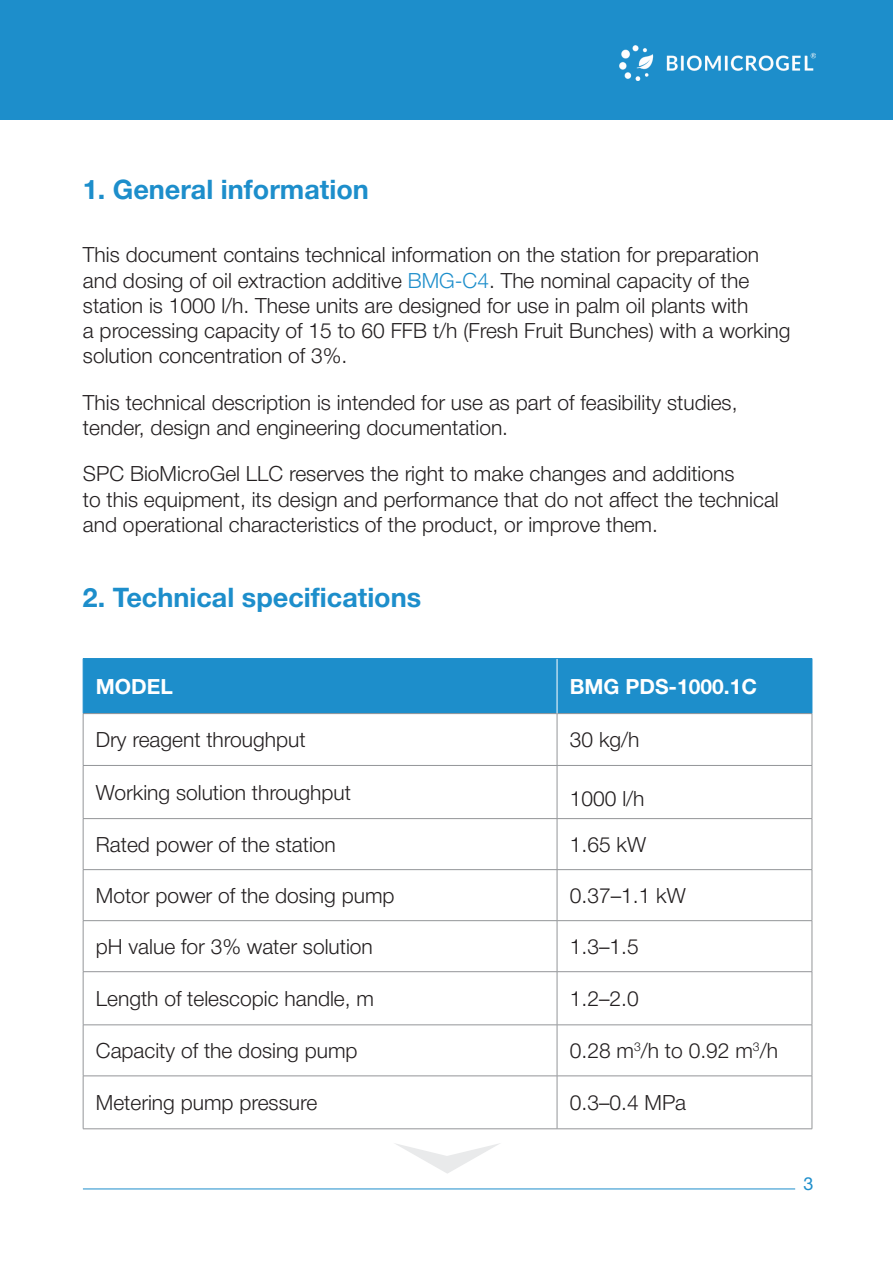
<style>
.page{position:relative;width:893px;height:1263px;background:#fff}
.page>*{position:absolute;margin:0;border:0;box-sizing:border-box;transform-origin:0 0}
.t1{font:700 27px "Helvetica Neue Cyr";color:#1d8ecb}
.t2{font:300 21px/25.2px "Helvetica Neue Cyr";color:#231f20}
.t3{font:700 21px "Helvetica Neue Cyr";color:#fff}
.t4{font:18px "Helvetica Neue Cyr";color:#1d8ecb}
.s1{color:#1d8ecb}
</style>
<div class="page">
<hr style="left:83px;top:1188px;width:712px;height:1px;background:#1d8ecb">
<div style="left:1px;top:0;width:892px;height:119px;background:#1d8ecb"></div>
<img style="left:619px;top:46px;width:196px;height:35px">
<div style="left:84px;top:659px;width:728px;height:54px;background:#1d8ecb"></div>
<hr style="left:83px;top:713px;width:474px;height:1px;background:#939598">
<hr style="left:83px;top:714px;width:1px;height:51px;background:#939598">
<hr style="left:557px;top:713px;width:255px;height:1px;background:#939598">
<hr style="left:557px;top:714px;width:1px;height:51px;background:#939598">
<hr style="left:812px;top:714px;width:1px;height:51px;background:#939598">
<hr style="left:83px;top:765px;width:474px;height:1px;background:#939598">
<hr style="left:83px;top:766px;width:1px;height:52px;background:#939598">
<hr style="left:557px;top:765px;width:255px;height:1px;background:#939598">
<hr style="left:557px;top:766px;width:1px;height:52px;background:#939598">
<hr style="left:812px;top:766px;width:1px;height:52px;background:#939598">
<hr style="left:83px;top:818px;width:474px;height:1px;background:#939598">
<hr style="left:83px;top:819px;width:1px;height:50px;background:#939598">
<hr style="left:557px;top:818px;width:255px;height:1px;background:#939598">
<hr style="left:557px;top:819px;width:1px;height:50px;background:#939598">
<hr style="left:812px;top:819px;width:1px;height:50px;background:#939598">
<hr style="left:83px;top:869px;width:474px;height:1px;background:#939598">
<hr style="left:83px;top:870px;width:1px;height:50px;background:#939598">
<hr style="left:557px;top:869px;width:255px;height:1px;background:#939598">
<hr style="left:557px;top:870px;width:1px;height:50px;background:#939598">
<hr style="left:812px;top:870px;width:1px;height:50px;background:#939598">
<hr style="left:83px;top:920px;width:474px;height:1px;background:#939598">
<hr style="left:83px;top:921px;width:1px;height:50px;background:#939598">
<hr style="left:557px;top:920px;width:255px;height:1px;background:#939598">
<hr style="left:557px;top:921px;width:1px;height:50px;background:#939598">
<hr style="left:812px;top:921px;width:1px;height:50px;background:#939598">
<hr style="left:83px;top:971px;width:474px;height:1px;background:#939598">
<hr style="left:83px;top:972px;width:1px;height:52px;background:#939598">
<hr style="left:557px;top:971px;width:255px;height:1px;background:#939598">
<hr style="left:557px;top:972px;width:1px;height:52px;background:#939598">
<hr style="left:812px;top:972px;width:1px;height:52px;background:#939598">
<hr style="left:83px;top:1024px;width:474px;height:1px;background:#939598">
<hr style="left:83px;top:1025px;width:1px;height:51px;background:#939598">
<hr style="left:557px;top:1024px;width:255px;height:1px;background:#939598">
<hr style="left:557px;top:1025px;width:1px;height:51px;background:#939598">
<hr style="left:812px;top:1025px;width:1px;height:51px;background:#939598">
<hr style="left:83px;top:1075px;width:474px;height:1px;background:#939598">
<hr style="left:83px;top:1076px;width:1px;height:52px;background:#939598">
<hr style="left:557px;top:1075px;width:255px;height:1px;background:#939598">
<hr style="left:557px;top:1076px;width:1px;height:52px;background:#939598">
<hr style="left:812px;top:1076px;width:1px;height:52px;background:#939598">
<hr style="left:83px;top:1128px;width:474px;height:1px;background:#939598">
<hr style="left:557px;top:1128px;width:255px;height:1px;background:#939598">
<hr style="left:557px;top:659px;width:1px;height:54px;background:#fff">
<hr style="left:83px;top:658px;width:474px;height:1px;background:#1d8ecb">
<hr style="left:83px;top:659px;width:1px;height:54px;background:#1d8ecb">
<hr style="left:557px;top:658px;width:255px;height:1px;background:#1d8ecb">
<hr style="left:812px;top:659px;width:1px;height:54px;background:#1d8ecb">
<svg style="left:395px;top:1143px;width:105px;height:31px"></svg>
<p class="t1" style="left:83px;top:175px;width:287px">1. General information</p>
<p class="t2" style="left:83px;top:243px;width:709px">This document contains technical information on the station for preparation and dosing of oil extraction additive <span class="s1">BMG-C4</span>. The nominal capacity of the station is 1000 l/h. These units are designed for use in palm oil plants with<br>a processing capacity of 15 to 60 FFB t/h (Fresh Fruit Bunches) with a working solution concentration of 3%.</p>
<p class="t2" style="left:83px;top:390px;width:656px">This technical description is intended for use as part of feasibility studies, tender, design and engineering documentation.</p>
<p class="t2" style="left:83px;top:462px;width:697px">SPC BioMicroGel LLC reserves the right to make changes and additions<br>to this equipment, its design and performance that do not affect the technical and operational characteristics of the product, or improve them.</p>
<p class="t1" style="left:83px;top:582px;width:340px">2. Technical specifications</p>
<p class="t3" style="left:96px;top:675px;width:79px">MODEL</p>
<p class="t3" style="left:570px;top:675px;width:189px">BMG PDS-1000.1C</p>
<p class="t2" style="left:96px;top:727px;width:211px">Dry reagent throughput</p>
<p class="t2" style="left:570px;top:727px;width:71px">30 kg/h</p>
<p class="t2" style="left:96px;top:780px;width:257px">Working solution throughput</p>
<p class="t2" style="left:570px;top:786px;width:76px">1000 l/h</p>
<p class="t2" style="left:96px;top:832px;width:242px">Rated power of the station</p>
<p class="t2" style="left:570px;top:832px;width:78px">1.65 kW</p>
<p class="t2" style="left:96px;top:883px;width:300px">Motor power of the dosing pump</p>
<p class="t2" style="left:570px;top:883px;width:117px">0.37–1.1 kW</p>
<p class="t2" style="left:96px;top:934px;width:278px">pH value for 3% water solution</p>
<p class="t2" style="left:570px;top:934px;width:70px">1.3–1.5</p>
<p class="t2" style="left:96px;top:986px;width:280px">Length of telescopic handle, m</p>
<p class="t2" style="left:570px;top:986px;width:70px">1.2–2.0</p>
<p class="t2" style="left:96px;top:1038px;width:263px">Capacity of the dosing pump</p>
<p class="t2" style="left:570px;top:1038px;width:210px">0.28 m<sup>3</sup>/h to 0.92 m<sup>3</sup>/h</p>
<p class="t2" style="left:96px;top:1090px;width:223px">Metering pump pressure</p>
<p class="t2" style="left:570px;top:1090px;width:118px">0.3–0.4 MPa</p>
<p class="t4" style="left:803px;top:1174px;width:12px">3</p>
</div>
